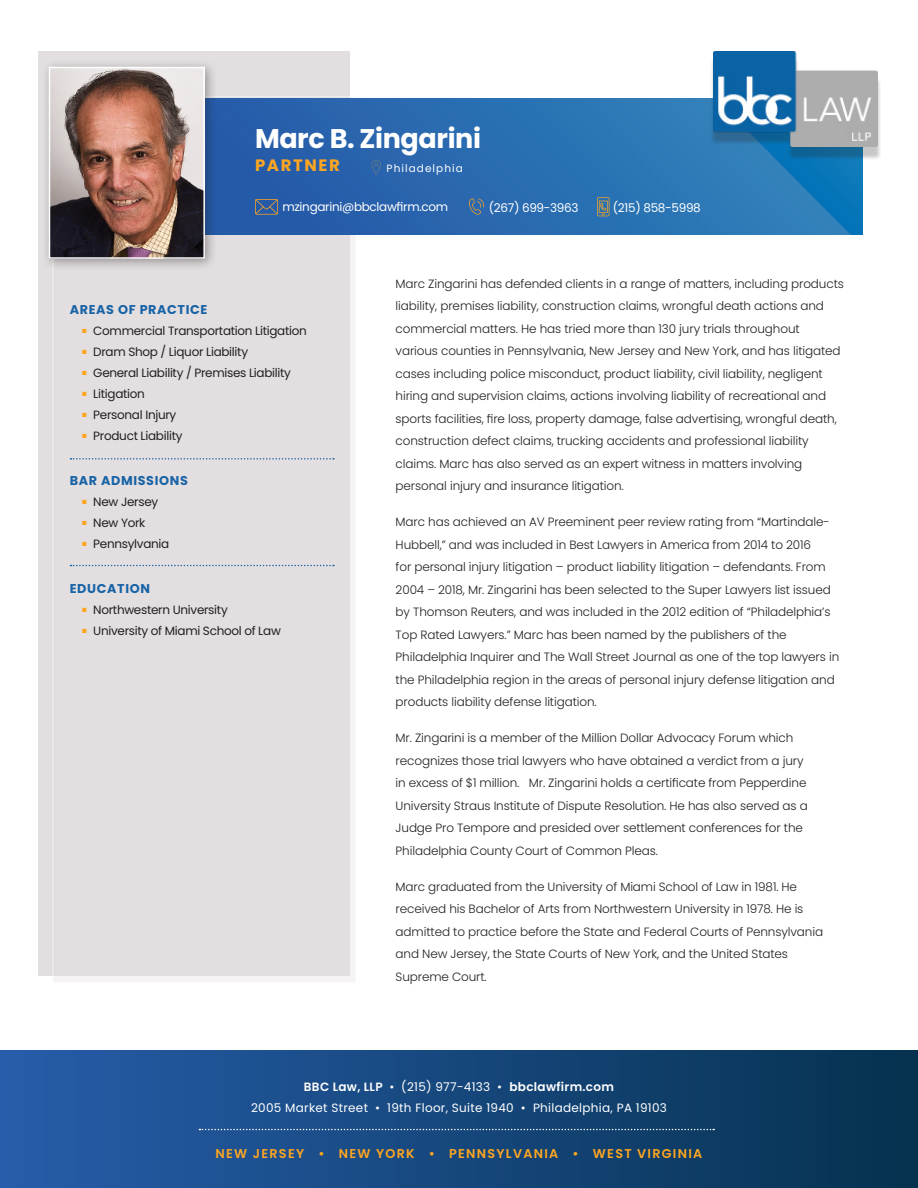
<style>
.page{position:relative;width:918px;height:1188px;background:#fff}
.page>*{position:absolute;margin:0;border:0;box-sizing:border-box;transform-origin:0 0}
.t1{font:700 27px "Poppins";letter-spacing:-.015em;color:#fff}
.t2{font:700 16.5px "Poppins";letter-spacing:.1em;color:#fea621}
.t3{font:600 12.75px "Poppins";letter-spacing:.1em;color:#fea621}
.t4{font:700 12.75px "Poppins";letter-spacing:.05em;color:#1863a6}
.t5{font:300 12px/22.5px "Poppins";letter-spacing:-.01em;color:#231f20}
.t6{font:12px "Poppins";letter-spacing:-.025em;color:#231f20}
.t7{font:12px/21px "Poppins";letter-spacing:.025em;color:#fff;text-align:center}
.t8{font:12px "Poppins";letter-spacing:-.025em;color:#fff}
.t9{font:10.5px "Poppins";letter-spacing:.1em;color:#fff}
.s1{color:#fea621}
.s2{font-weight:600}
</style>
<div class="page">
<div style="left:0;top:1050px;width:918px;height:138px;background:linear-gradient(to right,#275daa,#05324f)"></div>
<div style="left:39px;top:51px;width:311px;height:925px;background:#e3dfe0"></div>
<div style="left:52px;top:96px;width:305px;height:888px;background:#e3dfe0;border:2px solid #fff"></div>
<img style="left:217px;top:99px;width:645px;height:135px">
<div style="left:711px;top:59px;width:170px;height:102px;background:#231f20;opacity:.25"></div>
<img style="left:714px;top:51px;width:164px;height:96px">
<svg style="left:70px;top:458px;width:264px;height:2px"></svg>
<svg style="left:70px;top:565px;width:264px;height:1px"></svg>
<svg style="left:199px;top:1129px;width:515px;height:1px"></svg>
<svg style="left:469px;top:198px;width:15px;height:17px"></svg>
<svg style="left:372px;top:160px;width:9px;height:15px"></svg>
<svg style="left:255px;top:199px;width:23px;height:16px"></svg>
<svg style="left:597px;top:197px;width:12px;height:19px"></svg>
<div style="left:41px;top:59px;width:176px;height:212px;background:#231f20;opacity:.4"></div>
<img style="left:52px;top:70px;width:150px;height:186px">
<div style="left:49px;top:67px;width:156px;height:192px;border:2px solid #fff"></div>
<p class="t1" style="left:255px;top:123px;width:227px">Marc B. Zingarini</p>
<p class="t2" style="left:255px;top:156px;width:86px">PARTNER</p>
<p class="t9" style="left:387px;top:162px;width:78px">Philadelphia</p>
<p class="t8" style="left:282px;top:199px;width:167px">mzingarini@bbclawfirm.com</p>
<p class="t8" style="left:489px;top:201px;width:91px">(267) 699-3963</p>
<p class="t8" style="left:613px;top:201px;width:89px">(215) 858-5998</p>
<p class="t4" style="left:70px;top:302px;width:139px">AREAS OF PRACTICE</p>
<p class="t6" style="left:82px;top:323px;width:226px"><span class="s1">■</span> Commercial Transportation Litigation</p>
<p class="t6" style="left:82px;top:344px;width:167px"><span class="s1">■</span> Dram Shop / Liquor Liability</p>
<p class="t6" style="left:82px;top:365px;width:210px"><span class="s1">■</span> General Liability / Premises Liability</p>
<p class="t6" style="left:82px;top:386px;width:64px"><span class="s1">■</span> Litigation</p>
<p class="t6" style="left:82px;top:407px;width:96px"><span class="s1">■</span> Personal Injury</p>
<p class="t6" style="left:82px;top:428px;width:102px"><span class="s1">■</span> Product Liability</p>
<p class="t4" style="left:70px;top:473px;width:120px">BAR ADMISSIONS</p>
<p class="t6" style="left:82px;top:494px;width:78px"><span class="s1">■</span> New Jersey</p>
<p class="t6" style="left:82px;top:515px;width:65px"><span class="s1">■</span> New York</p>
<p class="t6" style="left:82px;top:536px;width:89px"><span class="s1">■</span> Pennsylvania</p>
<p class="t4" style="left:70px;top:581px;width:82px">EDUCATION</p>
<p class="t6" style="left:82px;top:602px;width:147px"><span class="s1">■</span> Northwestern University</p>
<p class="t6" style="left:82px;top:623px;width:200px"><span class="s1">■</span> University of Miami School of Law</p>
<p class="t5" style="left:396px;top:273px;width:450px">Marc Zingarini has defended clients in a range of matters, including products liability, premises liability, construction claims, wrongful death actions and commercial matters. He has tried more than 130 jury trials throughout various counties in Pennsylvania, New Jersey and New York, and has litigated cases including police misconduct, product liability, civil liability, negligent hiring and supervision claims, actions involving liability of recreational and sports facilities, fire loss, property damage, false advertising, wrongful death, construction defect claims, trucking accidents and professional liability claims. Marc has also served as an expert witness in matters involving personal injury and insurance litigation.</p>
<p class="t5" style="left:396px;top:511px;width:445px">Marc has achieved an AV Preeminent peer review rating from “Martindale-Hubbell,” and was included in Best Lawyers in America from 2014 to 2016<br>for personal injury litigation – product liability litigation – defendants. From 2004 – 2018, Mr. Zingarini has been selected to the Super Lawyers list issued by Thomson Reuters, and was included in the 2012 edition of “Philadelphia’s Top Rated Lawyers.” Marc has been named by the publishers of the Philadelphia Inquirer and The Wall Street Journal as one of the top lawyers in the Philadelphia region in the areas of personal injury defense litigation and products liability defense litigation.</p>
<p class="t5" style="left:396px;top:727px;width:414px">Mr. Zingarini is a member of the Million Dollar Advocacy Forum which recognizes those trial lawyers who have obtained a verdict from a jury in excess of $1 million. Mr. Zingarini holds a certificate from Pepperdine University Straus Institute of Dispute Resolution. He has also served as a Judge Pro Tempore and presided over settlement conferences for the Philadelphia County Court of Common Pleas.</p>
<p class="t5" style="left:396px;top:876px;width:429px">Marc graduated from the University of Miami School of Law in 1981. He received his Bachelor of Arts from Northwestern University in 1978. He is admitted to practice before the State and Federal Courts of Pennsylvania and New Jersey, the State Courts of New York, and the United States Supreme Court.</p>
<p class="t7" style="left:251px;top:1076px;width:417px"><span class="s2">BBC Law, LLP</span> • (215) 977-4133 • <span class="s2">bbclawfirm.com<br></span>2005 Market Street • 19th Floor, Suite 1940 • Philadelphia, PA 19103</p>
<p class="t3" style="left:216px;top:1147px;width:488px">NEW JERSEY • NEW YORK • PENNSYLVANIA • WEST VIRGINIA</p>
</div>
